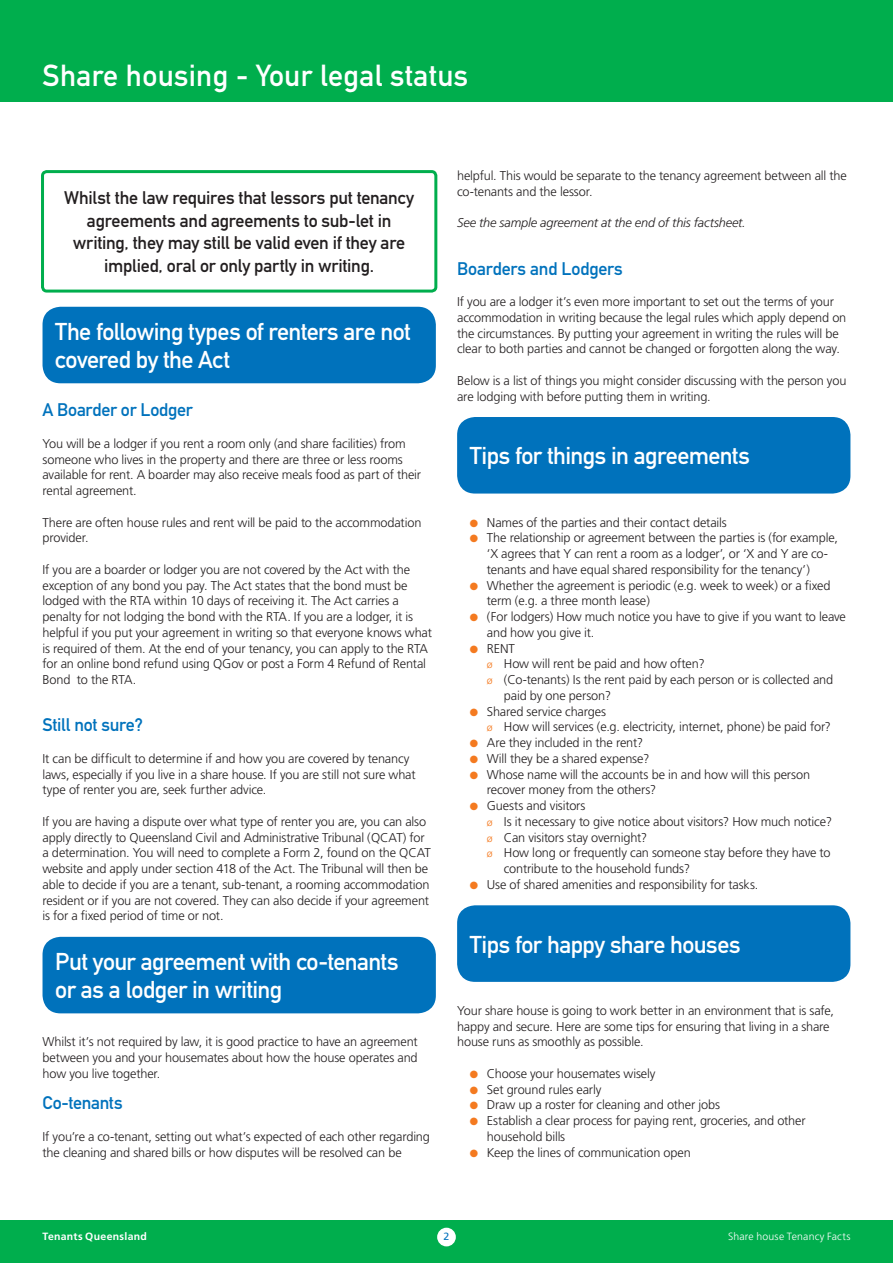
<style>
.page{position:relative;width:893px;height:1263px;background:#fff}
.page>*{position:absolute;margin:0;border:0;box-sizing:border-box;transform-origin:0 0}
.t1{font:30px "DIN Mittelschrift";letter-spacing:.01em;color:#fff}
.t2{font:24px/28.5px "DIN Mittelschrift";letter-spacing:-.025em;color:#fff}
.t3{font:18px/22.5px "DIN Mittelschrift";letter-spacing:-.015em;color:#231f20;text-align:center}
.t4{font:18px "DIN Mittelschrift";letter-spacing:-.015em;color:#0072bc}
.t5{font:300 12.75px/15.8px "Frutiger";letter-spacing:-.015em;color:#231f20}
.t6{font:italic 300 12.75px "Frutiger";letter-spacing:-.015em;color:#231f20}
.t7{font:300 10.5px "Frutiger";letter-spacing:.02em;color:#fff}
.t8{font:700 10.5px "Frutiger";letter-spacing:.03em;color:#fff}
.t9{font:10.5px "Frutiger";color:#0072bc}
.s1{color:#f47a20}
.s2{font-size:10.5px;color:#f47a20}
</style>
<div class="page">
<div style="left:43px;top:307px;width:393px;height:76px;background:#0072bc;border-radius:18px"></div>
<div style="left:43px;top:937px;width:393px;height:76px;background:#0072bc;border-radius:18px"></div>
<div style="left:457px;top:417px;width:393px;height:77px;background:#0072bc;border-radius:18px"></div>
<div style="left:457px;top:905px;width:393px;height:77px;background:#0072bc;border-radius:18px"></div>
<div style="left:41px;top:170px;width:396px;height:123px;border:3px solid #00ae4d;border-radius:4px"></div>
<div style="left:0;top:0;width:893px;height:102px;background:#00ae4d"></div>
<div style="left:0;top:1220px;width:893px;height:43px;background:#00ae4d"></div>
<div style="left:437px;top:1228px;width:19px;height:18px;background:#fff;border-radius:50%"></div>
<h1 class="t1" style="left:43px;top:57px;width:427px">Share housing - Your legal status</h1>
<h3 class="t3" style="left:64px;top:187px;width:351px">Whilst the law requires that lessors put tenancy agreements and agreements to sub-let in writing, they may still be valid even if they are implied, oral or only partly in writing.</h3>
<h2 class="t2" style="left:55px;top:317px;width:357px">The following types of renters are not covered by the Act</h2>
<h3 class="t4" style="left:43px;top:399px;width:152px">A Boarder or Lodger</h3>
<p class="t5" style="left:43px;top:436px;width:380px">You will be a lodger if you rent a room only (and share facilities) from someone who lives in the property and there are three or less rooms available for rent. A boarder may also receive meals food as part of their rental agreement.</p>
<p class="t5" style="left:43px;top:514px;width:380px">There are often house rules and rent will be paid to the accommodation provider.</p>
<p class="t5" style="left:43px;top:562px;width:391px">If you are a boarder or lodger you are not covered by the Act with the exception of any bond you pay. The Act states that the bond must be lodged with the RTA within 10 days of receiving it. The Act carries a penalty for not lodging the bond with the RTA. If you are a lodger, it is helpful if you put your agreement in writing so that everyone knows what is required of them. At the end of your tenancy, you can apply to the RTA for an online bond refund using QGov or post a Form 4 Refund of Rental Bond to the RTA.</p>
<h3 class="t4" style="left:43px;top:714px;width:102px">Still not sure?</h3>
<p class="t5" style="left:43px;top:751px;width:375px">It can be difficult to determine if and how you are covered by tenancy laws, especially if you live in a share house. If you are still not sure what type of renter you are, seek further advice.</p>
<p class="t5" style="left:43px;top:814px;width:390px">If you are having a dispute over what type of renter you are, you can also apply directly to Queensland Civil and Administrative Tribunal (QCAT) for a determination. You will need to complete a Form 2, found on the QCAT website and apply under section 418 of the Act. The Tribunal will then be able to decide if you are a tenant, sub-tenant, a rooming accommodation resident or if you are not covered. They can also decide if your agreement is for a fixed period of time or not.</p>
<h2 class="t2" style="left:55px;top:947px;width:345px">Put your agreement with co-tenants or as a lodger in writing</h2>
<p class="t5" style="left:43px;top:1034px;width:377px;text-align:justify">Whilst it’s not required by law, it is good practice to have an agreement between you and your housemates about how the house operates and how you live together.</p>
<h3 class="t4" style="left:43px;top:1092px;width:82px">Co-tenants</h3>
<p class="t5" style="left:43px;top:1129px;width:389px">If you’re a co-tenant, setting out what’s expected of each other regarding the cleaning and shared bills or how disputes will be resolved can be</p>
<p class="t5" style="left:457px;top:168px;width:391px">helpful. This would be separate to the tenancy agreement between all the co-tenants and the lessor.</p>
<p class="t6" style="left:457px;top:216px;width:290px">See the sample agreement at the end of this factsheet.</p>
<h3 class="t4" style="left:457px;top:258px;width:167px">Boarders and Lodgers</h3>
<p class="t5" style="left:457px;top:294px;width:391px">If you are a lodger it’s even more important to set out the terms of your accommodation in writing because the legal rules which apply depend on the circumstances. By putting your agreement in writing the rules will be clear to both parties and cannot be changed or forgotten along the way.</p>
<p class="t5" style="left:457px;top:373px;width:391px">Below is a list of things you might consider discussing with the person you are lodging with before putting them in writing.</p>
<h2 class="t2" style="left:470px;top:442px;width:282px">Tips for things in agreements</h2>
<p class="t5" style="left:470px;top:514px;width:258px"><span class="s1">●</span> Names of the parties and their contact details</p>
<p class="t5" style="left:487px;top:530px;width:352px;text-indent:-17px"><span class="s1">●</span> The relationship or agreement between the parties is (for example, ‘X agrees that Y can rent a room as a lodger’, or ‘X and Y are co&shy;tenants and have equal shared responsibility for the tenancy’)</p>
<p class="t5" style="left:487px;top:577px;width:345px;text-indent:-17px"><span class="s1">●</span> Whether the agreement is periodic (e.g. week to week) or a fixed term (e.g. a three month lease)</p>
<p class="t5" style="left:487px;top:609px;width:361px;text-indent:-17px"><span class="s1">●</span> (For lodgers) How much notice you have to give if you want to leave and how you give it.</p>
<p class="t5" style="left:470px;top:640px;width:47px"><span class="s1">●</span> RENT</p>
<p class="t5" style="left:487px;top:656px;width:219px"><span class="s2">ø</span> How will rent be paid and how often?</p>
<p class="t5" style="left:487px;top:672px;width:348px"><span class="s2">ø</span> (Co-tenants) Is the rent paid by each person or is collected and</p>
<p class="t5" style="left:504px;top:688px;width:109px">paid by one person?</p>
<p class="t5" style="left:487px;top:703px;width:345px;text-indent:-17px"><span class="s1">●</span> Shared service charges<br><span class="s2">ø</span> How will services (e.g. electricity, internet, phone) be paid for?</p>
<p class="t5" style="left:470px;top:735px;width:175px"><span class="s1">●</span> Are they included in the rent?</p>
<p class="t5" style="left:470px;top:751px;width:181px"><span class="s1">●</span> Will they be a shared expense?</p>
<p class="t5" style="left:487px;top:766px;width:325px;text-indent:-17px"><span class="s1">●</span> Whose name will the accounts be in and how will this person recover money from the others?</p>
<p class="t5" style="left:470px;top:798px;width:117px"><span class="s1">●</span> Guests and visitors</p>
<p class="t5" style="left:487px;top:814px;width:347px"><span class="s2">ø</span> Is it necessary to give notice about visitors? How much notice?</p>
<p class="t5" style="left:487px;top:829px;width:162px"><span class="s2">ø</span> Can visitors stay overnight?</p>
<p class="t5" style="left:487px;top:845px;width:345px"><span class="s2">ø</span> How long or frequently can someone stay before they have to</p>
<p class="t5" style="left:504px;top:861px;width:188px">contribute to the household funds?</p>
<p class="t5" style="left:470px;top:877px;width:290px"><span class="s1">●</span> Use of shared amenities and responsibility for tasks.</p>
<h2 class="t2" style="left:470px;top:930px;width:272px">Tips for happy share houses</h2>
<p class="t5" style="left:457px;top:1003px;width:378px">Your share house is going to work better in an environment that is safe, happy and secure. Here are some tips for ensuring that living in a share house runs as smoothly as possible.</p>
<p class="t5" style="left:470px;top:1066px;width:187px"><span class="s1">●</span> Choose your housemates wisely</p>
<p class="t5" style="left:470px;top:1081px;width:133px"><span class="s1">●</span> Set ground rules early</p>
<p class="t5" style="left:470px;top:1097px;width:252px"><span class="s1">●</span> Draw up a roster for cleaning and other jobs</p>
<p class="t5" style="left:487px;top:1113px;width:320px;text-indent:-17px"><span class="s1">●</span> Establish a clear process for paying rent, groceries, and other household bills</p>
<p class="t5" style="left:470px;top:1144px;width:222px"><span class="s1">●</span> Keep the lines of communication open</p>
<p class="t8" style="left:43px;top:1231px;width:106px">Tenants Queensland</p>
<p class="t9" style="left:444px;top:1231px;width:7px">2</p>
<p class="t7" style="left:728px;top:1231px;width:124px">Share house Tenancy Facts</p>
</div>
